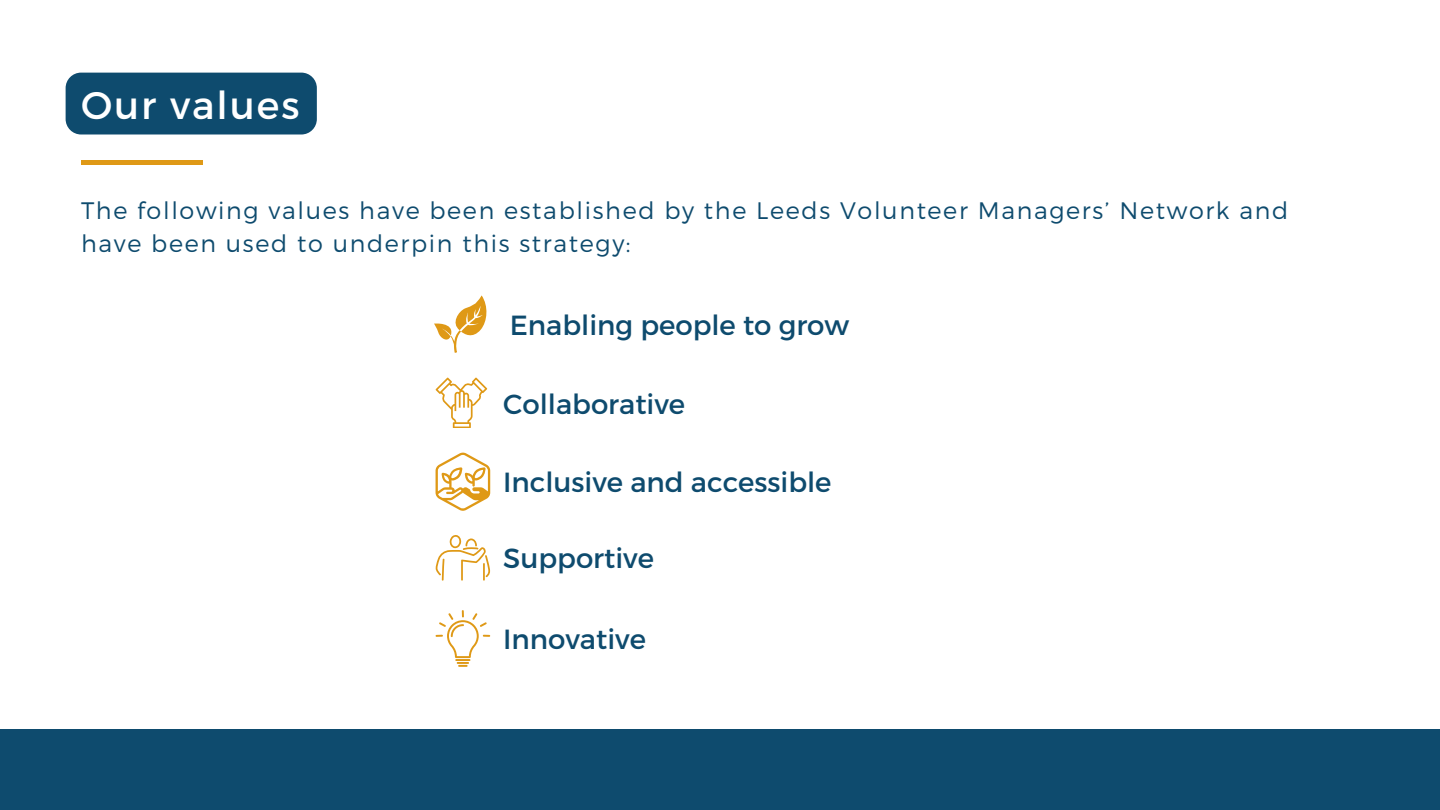
<style>
.page{position:relative;width:1440px;height:810px;background:#fff}
.page>*{position:absolute;margin:0;border:0;box-sizing:border-box;transform-origin:0 0}
.t1{font:38.5px "Montserrat";letter-spacing:.05em;color:#fff}
.t2{font:27.7px "Montserrat";color:#0e4b6e}
.t3{font:300 23.8px/33px "Montserrat";letter-spacing:.07em;color:#0e4b6e}
</style>
<div class="page">
<hr style="left:81px;top:161px;width:122px;height:4px;background:#df9916">
<div style="left:0;top:729px;width:1440px;height:81px;background:#0e4b6e"></div>
<svg style="left:434px;top:295px;width:53px;height:58px"></svg>
<svg style="left:436px;top:378px;width:51px;height:50px"></svg>
<svg style="left:436px;top:452px;width:54px;height:59px"></svg>
<svg style="left:436px;top:535px;width:54px;height:46px"></svg>
<svg style="left:436px;top:610px;width:54px;height:57px"></svg>
<div style="left:66px;top:73px;width:251px;height:62px;background:#0e4b6e;border-radius:15px"></div>
<h1 class="t1" style="left:81px;top:82px;width:220px">Our values</h1>
<p class="t3" style="left:81px;top:193px;width:1209px">The following values have been established by the Leeds Volunteer Managers’ Network and have been used to underpin this strategy:</p>
<p class="t2" style="left:510px;top:308px;width:341px">Enabling people to grow</p>
<p class="t2" style="left:503px;top:387px;width:184px">Collaborative</p>
<p class="t2" style="left:503px;top:465px;width:330px">Inclusive and accessible</p>
<p class="t2" style="left:503px;top:542px;width:152px">Supportive</p>
<p class="t2" style="left:503px;top:622px;width:144px">Innovative</p>
</div>
